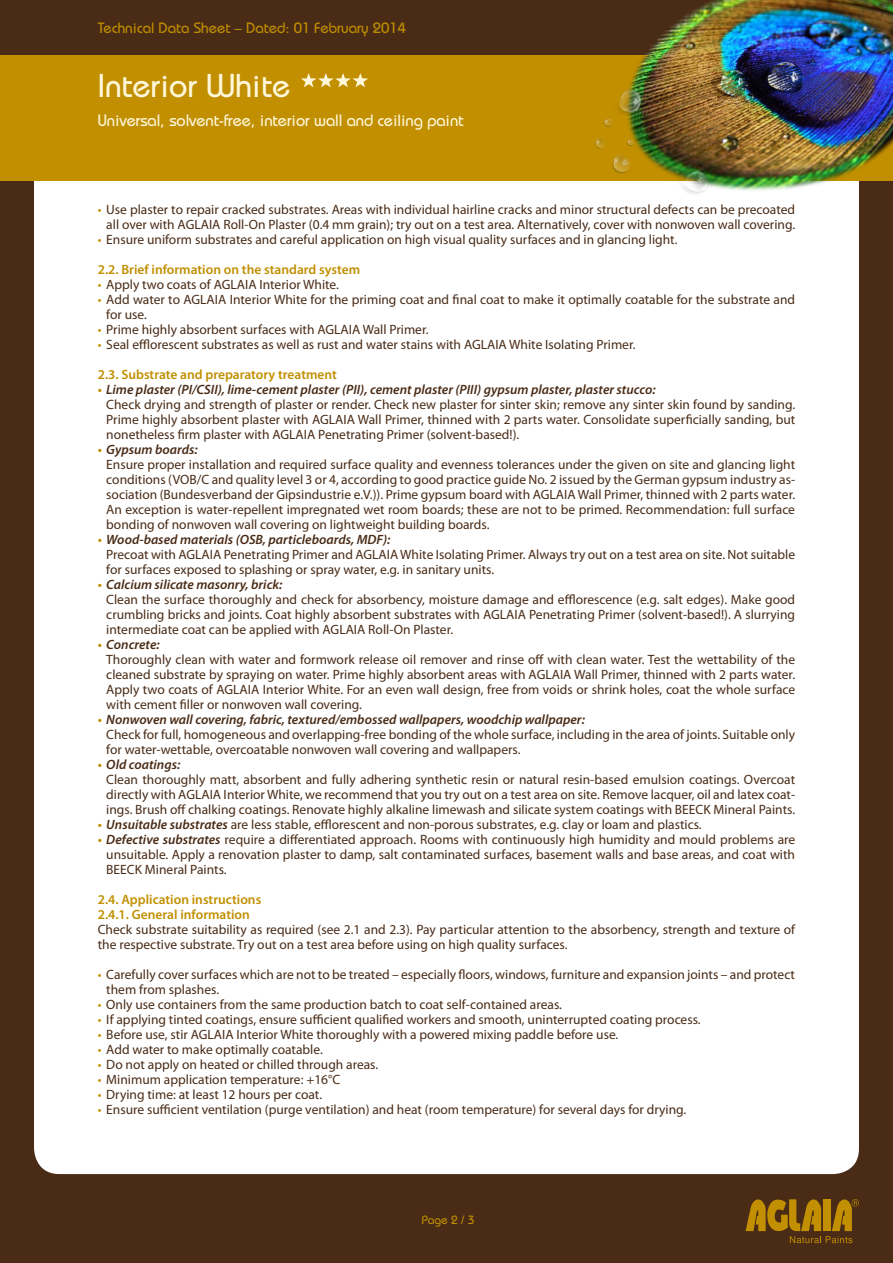
<style>
.page{position:relative;width:893px;height:1263px;background:#fff}
.page>*{position:absolute;margin:0;border:0;box-sizing:border-box;transform-origin:0 0}
.t1{font:500 33px "Bauhaus Std";color:#fef7d9}
.t2{font:500 16.5px "Bauhaus Std";letter-spacing:-.005em;color:#fef7d9}
.t3{font:500 15px "Bauhaus Std";color:#c18f00}
.t4{font:13.5px/15px "Myriad Pro";color:#492b16}
.t5{font:600 13.5px/15px "Myriad Pro";color:#c18f00}
.t6{font:500 12px "Bauhaus Std";color:#c18f00}
.s1{color:#c18f00}
.s2{font-weight:600;font-style:italic;color:#c18f00}
.s3{font-weight:600;font-style:italic}
</style>
<div class="page">
<div style="left:0;top:156px;width:893px;height:1107px;background:#492b16"></div>
<div style="left:34px;top:181px;width:825px;height:993px;background:#fff"></div>
<div style="left:0;top:0;width:893px;height:55px;background:#492b16"></div>
<div style="left:0;top:55px;width:893px;height:126px;background:#c18f00"></div>
<svg style="left:745px;top:1199px;width:114px;height:44px"></svg>
<img style="left:572px;top:0;width:321px;height:230px">
<svg style="left:301px;top:73px;width:67px;height:14px"></svg>
<p class="t3" style="left:98px;top:19px;width:310px">Technical Data Sheet – Dated: 01 February 2014</p>
<h1 class="t1" style="left:98px;top:66px;width:194px">Interior White</h1>
<p class="t2" style="left:98px;top:111px;width:367px">Universal, solvent-free, interior wall and ceiling paint</p>
<p class="t4" style="left:98px;top:202px;width:699px;text-align:right"><span class="s1">•</span> Use plaster to repair cracked substrates. Areas with individual hairline cracks and minor structural defects can be precoated all over with AGLAIA Roll-On Plaster (0.4 mm grain); try out on a test area. Alternatively, cover with nonwoven wall covering.</p>
<p class="t4" style="left:98px;top:232px;width:581px"><span class="s1">•</span> Ensure uniform substrates and careful application on high visual quality surfaces and in glancing light.</p>
<p class="t5" style="left:98px;top:262px;width:264px">2.2. Brief information on the standard system</p>
<p class="t4" style="left:98px;top:277px;width:243px"><span class="s1">•</span> Apply two coats of AGLAIA Interior White.</p>
<p class="t4" style="left:106px;top:292px;width:690px;text-indent:-9px"><span class="s1">•</span> Add water to AGLAIA Interior White for the priming coat and final coat to make it optimally coatable for the substrate and for use.</p>
<p class="t4" style="left:98px;top:322px;width:332px"><span class="s1">•</span> Prime highly absorbent surfaces with AGLAIA Wall Primer.</p>
<p class="t4" style="left:98px;top:337px;width:539px"><span class="s1">•</span> Seal efflorescent substrates as well as rust and water stains with AGLAIA White Isolating Primer.</p>
<p class="t5" style="left:98px;top:367px;width:241px">2.3. Substrate and preparatory treatment</p>
<p class="t4" style="left:106px;top:382px;width:690px;text-indent:-9px"><span class="s2">•</span> <span class="s3">Lime plaster (PI/CSII), lime-cement plaster (PII), cement plaster (PIII) gypsum plaster, plaster stucco:<br></span>Check drying and strength of plaster or render. Check new plaster for sinter skin; remove any sinter skin found by sanding.<br>Prime highly absorbent plaster with AGLAIA Wall Primer, thinned with 2 parts water. Consolidate superficially sanding, but nonetheless firm plaster with AGLAIA Penetrating Primer (solvent-based!).</p>
<p class="t4" style="left:106px;top:442px;width:690px;text-indent:-9px"><span class="s2">•</span> <span class="s3">Gypsum boards:<br></span>Ensure proper installation and required surface quality and evenness tolerances under the given on site and glancing light conditions (VOB/C and quality level 3 or 4, according to good practice guide No. 2 issued by the German gypsum industry as&shy;sociation (Bundesverband der Gipsindustrie e.V.)). Prime gypsum board with AGLAIA Wall Primer, thinned with 2 parts water.<br>An exception is water-repellent impregnated wet room boards; these are not to be primed. Recommendation: full surface bonding of nonwoven wall covering on lightweight building boards.</p>
<p class="t4" style="left:106px;top:532px;width:690px;text-indent:-9px"><span class="s2">•</span> <span class="s3">Wood-based materials (OSB, particleboards, MDF):<br></span>Precoat with AGLAIA Penetrating Primer and AGLAIA White Isolating Primer. Always try out on a test area on site. Not suitable for surfaces exposed to splashing or spray water, e.g. in sanitary units.</p>
<p class="t4" style="left:106px;top:577px;width:690px;text-indent:-9px"><span class="s2">•</span> <span class="s3">Calcium silicate masonry, brick:<br></span>Clean the surface thoroughly and check for absorbency, moisture damage and efflorescence (e.g. salt edges). Make good crumbling bricks and joints. Coat highly absorbent substrates with AGLAIA Penetrating Primer (solvent-based!). A slurrying intermediate coat can be applied with AGLAIA Roll-On Plaster.</p>
<p class="t4" style="left:106px;top:637px;width:690px;text-indent:-9px"><span class="s2">•</span> <span class="s3">Concrete:<br></span>Thoroughly clean with water and formwork release oil remover and rinse off with clean water. Test the wettability of the cleaned substrate by spraying on water. Prime highly absorbent areas with AGLAIA Wall Primer, thinned with 2 parts water.<br>Apply two coats of AGLAIA Interior White. For an even wall design, free from voids or shrink holes, coat the whole surface with cement filler or nonwoven wall covering.</p>
<p class="t4" style="left:106px;top:712px;width:690px;text-indent:-9px"><span class="s2">•</span> <span class="s3">Nonwoven wall covering, fabric, textured/embossed wallpapers, woodchip wallpaper:<br></span>Check for full, homogeneous and overlapping-free bonding of the whole surface, including in the area of joints. Suitable only for water-wettable, overcoatable nonwoven wall covering and wallpapers.</p>
<p class="t4" style="left:106px;top:757px;width:690px;text-indent:-9px"><span class="s2">•</span> <span class="s3">Old coatings:<br></span>Clean thoroughly matt, absorbent and fully adhering synthetic resin or natural resin-based emulsion coatings. Overcoat directly with AGLAIA Interior White, we recommend that you try out on a test area on site. Remove lacquer, oil and latex coat&shy;ings. Brush off chalking coatings. Renovate highly alkaline limewash and silicate system coatings with BEECK Mineral Paints.</p>
<p class="t4" style="left:98px;top:817px;width:605px"><span class="s2">•</span> <span class="s3">Unsuitable substrates</span> are less stable, efflorescent and non-porous substrates, e.g. clay or loam and plastics.</p>
<p class="t4" style="left:106px;top:832px;width:690px;text-align:justify;text-indent:-9px"><span class="s2">•</span> <span class="s3">Defective substrates</span> require a differentiated approach. Rooms with continuously high humidity and mould problems are unsuitable. Apply a renovation plaster to damp, salt contaminated surfaces, basement walls and base areas, and coat with BEECK Mineral Paints.</p>
<p class="t5" style="left:98px;top:892px;width:165px">2.4. Application instructions<br>2.4.1. General information</p>
<p class="t4" style="left:98px;top:922px;width:699px">Check substrate suitability as required (see 2.1 and 2.3). Pay particular attention to the absorbency, strength and texture of the respective substrate. Try out on a test area before using on high quality surfaces.</p>
<p class="t4" style="left:106px;top:967px;width:690px;text-indent:-9px"><span class="s1">•</span> Carefully cover surfaces which are not to be treated – especially floors, windows, furniture and expansion joints – and protect them from splashes.</p>
<p class="t4" style="left:98px;top:997px;width:466px"><span class="s1">•</span> Only use containers from the same production batch to coat self-contained areas.</p>
<p class="t4" style="left:98px;top:1012px;width:604px"><span class="s1">•</span> If applying tinted coatings, ensure sufficient qualified workers and smooth, uninterrupted coating process.</p>
<p class="t4" style="left:98px;top:1027px;width:522px"><span class="s1">•</span> Before use, stir AGLAIA Interior White thoroughly with a powered mixing paddle before use.</p>
<p class="t4" style="left:98px;top:1042px;width:226px"><span class="s1">•</span> Add water to make optimally coatable.</p>
<p class="t4" style="left:98px;top:1057px;width:282px"><span class="s1">•</span> Do not apply on heated or chilled through areas.</p>
<p class="t4" style="left:98px;top:1072px;width:244px"><span class="s1">•</span> Minimum application temperature: +16°C</p>
<p class="t4" style="left:98px;top:1087px;width:226px"><span class="s1">•</span> Drying time: at least 12 hours per coat.</p>
<p class="t4" style="left:98px;top:1102px;width:590px"><span class="s1">•</span> Ensure sufficient ventilation (purge ventilation) and heat (room temperature) for several days for drying.</p>
<p class="t6" style="left:422px;top:1213px;width:54px">Page 2 / 3</p>
</div>
